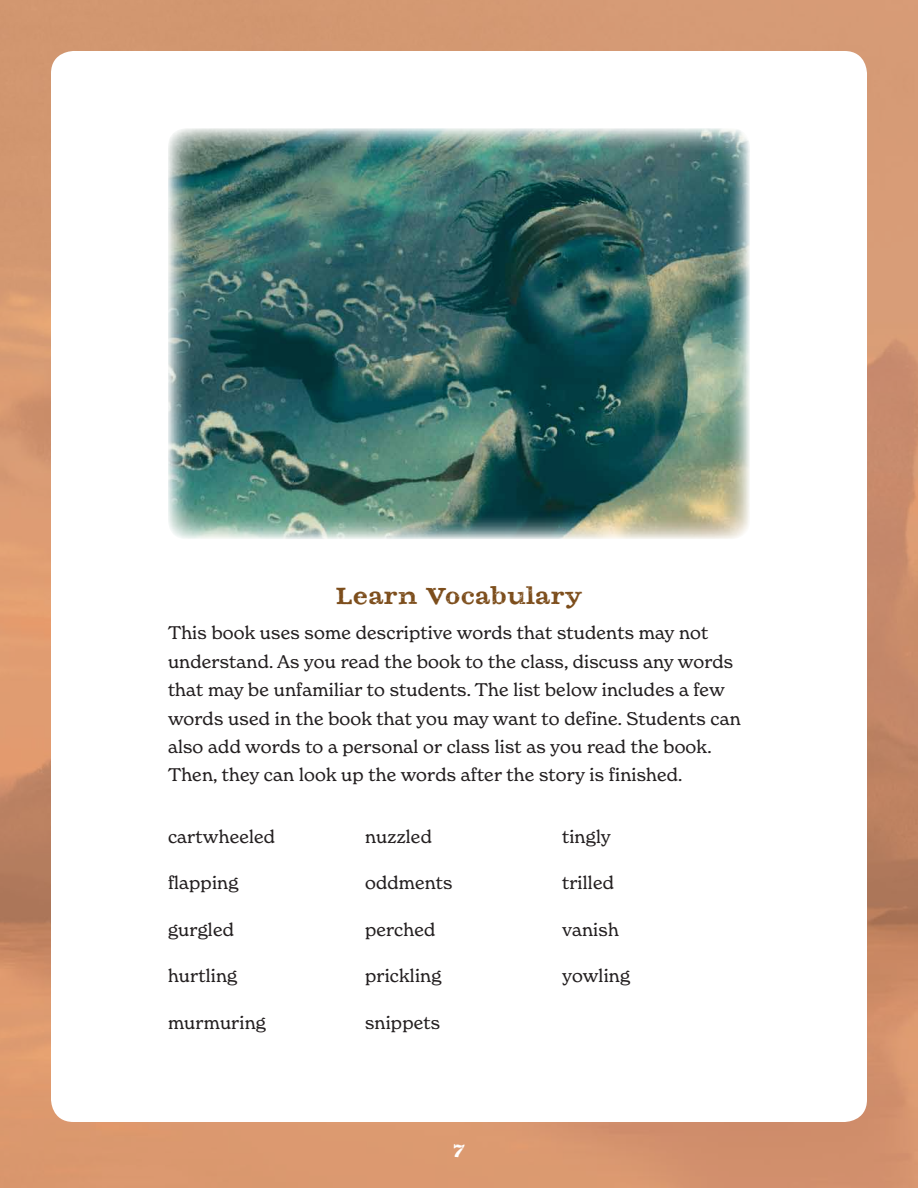
<style>
.page{position:relative;width:918px;height:1188px;background:#fff}
.page>*{position:absolute;margin:0;border:0;box-sizing:border-box;transform-origin:0 0}
.t1{font:22.5px "Zapatista";letter-spacing:.02em;color:#7c4d1b}
.t2{font:18px/28.5px "New Spirit";letter-spacing:.01em;color:#231f20}
.t3{font:18px "Zapatista";color:#fff}
</style>
<div class="page">
<img style="left:0;top:84px;width:918px;height:1104px">
<div style="left:0;top:0;width:918px;height:84px;background:#d49972"></div>
<div style="left:51px;top:51px;width:816px;height:1071px;background:#fff;border-radius:22px"></div>
<img style="left:168px;top:128px;width:582px;height:411px">
<p class="t1" style="left:336px;top:581px;width:247px">Learn Vocabulary</p>
<p class="t2" style="left:168px;top:618px;width:574px">This book uses some descriptive words that students may not understand. As you read the book to the class, discuss any words that may be unfamiliar to students. The list below includes a few words used in the book that you may want to define. Students can also add words to a personal or class list as you read the book.<br>Then, they can look up the words after the story is finished.</p>
<p class="t2" style="left:168px;top:822px;width:109px">cartwheeled</p>
<p class="t2" style="left:168px;top:869px;width:72px">flapping</p>
<p class="t2" style="left:168px;top:915px;width:67px">gurgled</p>
<p class="t2" style="left:168px;top:962px;width:71px">hurtling</p>
<p class="t2" style="left:168px;top:1008px;width:100px">murmuring</p>
<p class="t2" style="left:365px;top:822px;width:68px">nuzzled</p>
<p class="t2" style="left:365px;top:869px;width:89px">oddments</p>
<p class="t2" style="left:365px;top:915px;width:72px">perched</p>
<p class="t2" style="left:365px;top:962px;width:78px">prickling</p>
<p class="t2" style="left:365px;top:1008px;width:76px">snippets</p>
<p class="t3" style="left:453px;top:1139px;width:13px">7</p>
<p class="t2" style="left:562px;top:822px;width:50px">tingly</p>
<p class="t2" style="left:562px;top:869px;width:53px">trilled</p>
<p class="t2" style="left:562px;top:915px;width:58px">vanish</p>
<p class="t2" style="left:562px;top:962px;width:70px">yowling</p>
</div>
